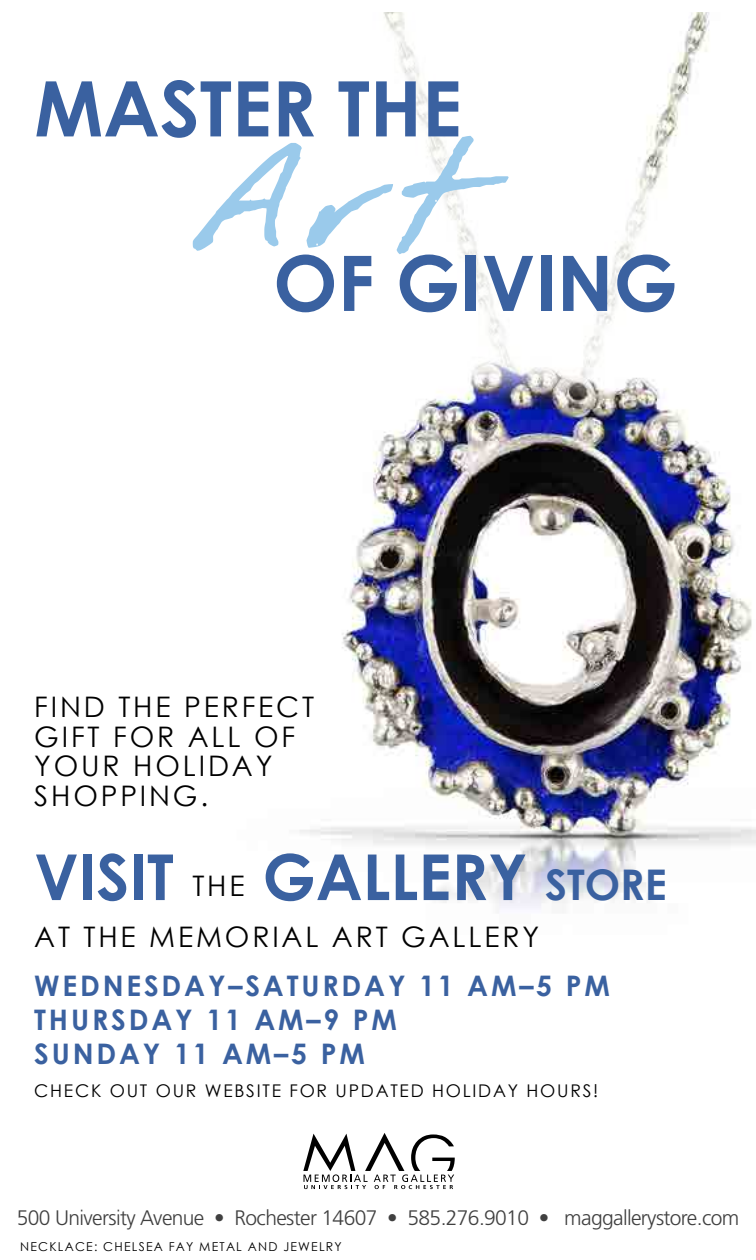
<style>
.page{position:relative;width:756px;height:1260px;background:#fff}
.page>*{position:absolute;margin:0;border:0;box-sizing:border-box;transform-origin:0 0}
.t1{font:151.72px "FG Jason";color:#9acaeb}
.t2{font:700 76.65px "Century Gothic";color:#3a61a0}
.t3{font:700 63.35px "Century Gothic";color:#3a61a0}
.t4{font:700 42.18px "Century Gothic";color:#3a61a0}
.t5{font:28.35px/29.6px "Century Gothic";letter-spacing:.1em;color:#000}
.t6{font:700 28.35px/33.9px "Century Gothic";letter-spacing:.1em;color:#3a61a0}
.t7{font:300 21px "Frutiger LT Std";letter-spacing:-.03em;color:#404040}
.t8{font:17.5px "Century Gothic";letter-spacing:.1em;color:#000}
.t9{font:12.25px "Century Gothic";letter-spacing:.1em;color:#000}
</style>
<div class="page">
<img style="left:299px;top:413px;width:457px;height:496px">
<svg style="left:303px;top:1133px;width:152px;height:56px"></svg>
<h2 class="t2" style="left:34px;top:50px;width:429px">MASTER THE</h2>
<h1 class="t1" style="left:192px;top:106px;width:265px">Art</h1>
<h2 class="t2" style="left:273px;top:225px;width:406px">OF GIVING</h2>
<p class="t5" style="left:34px;top:692px;width:281px">FIND THE PERFECT<br>GIFT FOR ALL OF<br>YOUR HOLIDAY<br>SHOPPING.</p>
<h3 class="t3" style="left:34px;top:829px;width:141px">VISIT</h3>
<h3 class="t3" style="left:262px;top:829px;width:266px">GALLERY</h3>
<p class="t5" style="left:192px;top:870px;width:54px">THE</p>
<h3 class="t4" style="left:545px;top:853px;width:123px">STORE</h3>
<p class="t5" style="left:34px;top:922px;width:506px">AT THE MEMORIAL ART GALLERY</p>
<p class="t6" style="left:34px;top:967px;width:577px">WEDNESDAY–SATURDAY 11 AM–5 PM<br>THURSDAY 11 AM–9 PM<br>SUNDAY 11 AM–5 PM</p>
<p class="t8" style="left:34px;top:1078px;width:566px">CHECK OUT OUR WEBSITE FOR UPDATED HOLIDAY HOURS!</p>
<p class="t7" style="left:17px;top:1206px;width:724px">500 University Avenue • Rochester 14607 • 585.276.9010 • maggallerystore.com</p>
<p class="t9" style="left:20px;top:1238px;width:323px">NECKLACE: CHELSEA FAY METAL AND JEWELRY</p>
</div>
